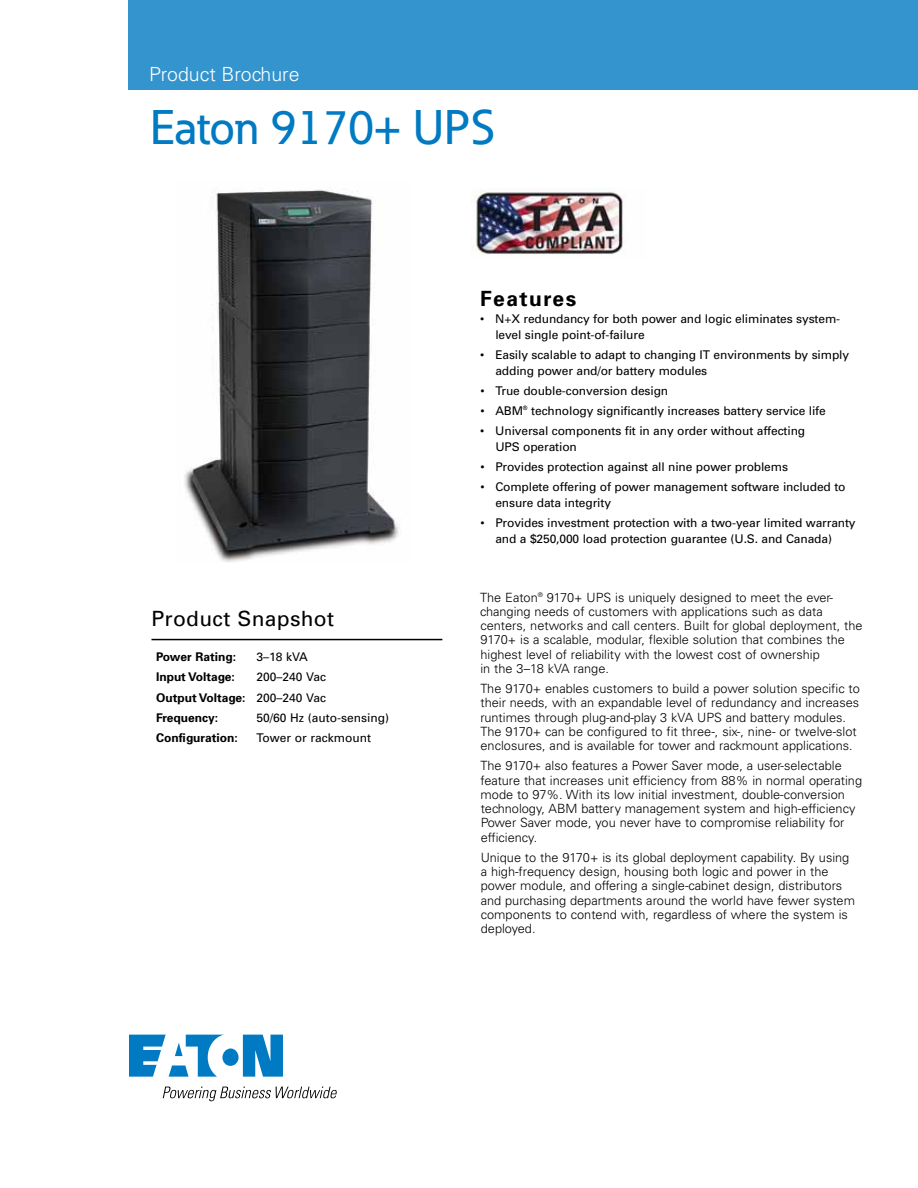
<style>
.page{position:relative;width:918px;height:1188px;background:#fff}
.page>*{position:absolute;margin:0;border:0;box-sizing:border-box;transform-origin:0 0}
.t1{font:500 48px "Eaton";color:#007ac2}
.t2{font:21px "Univers";letter-spacing:.015em;color:#000}
.t3{font:700 21px "Univers";letter-spacing:.075em;color:#000}
.t4{font:300 19.5px "Univers";color:#fff}
.t5{font:300 12.75px/14.2px "Univers";color:#000}
.t6{font:12px/16.5px "Univers";letter-spacing:-.01em;color:#000}
.t7{font:700 12px/20.2px "Univers";color:#000;text-align:justify}
.s1{font-weight:400}
</style>
<div class="page">
<div style="left:128px;top:0;width:790px;height:90px;background:#3394ce"></div>
<hr style="left:152px;top:639px;width:290px;height:1px;background:#000">
<img style="left:184px;top:189px;width:215px;height:373px">
<img style="left:471px;top:188px;width:153px;height:67px">
<svg style="left:129px;top:1035px;width:154px;height:42px"></svg>
<svg style="left:163px;top:1087px;width:174px;height:14px"></svg>
<h3 class="t4" style="left:149px;top:62px;width:152px">Product Brochure</h3>
<h1 class="t1" style="left:150px;top:98px;width:346px">Eaton 9170+ UPS</h1>
<h2 class="t2" style="left:152px;top:606px;width:184px">Product Snapshot</h2>
<p class="t7" style="left:156px;top:647px;width:82px">Power Rating:</p>
<p class="t6" style="left:256px;top:649px;width:53px">3–18 kVA</p>
<p class="t7" style="left:156px;top:667px;width:80px">Input Voltage:</p>
<p class="t7" style="left:156px;top:667px;width:172px;text-indent:100px"><span class="s1">200–240 Vac </span>Output Voltage: <span class="s1">200–240 Vac </span>Frequency:</p>
<p class="t6" style="left:256px;top:710px;width:134px">50/60 Hz (auto-sensing)</p>
<p class="t7" style="left:156px;top:728px;width:83px">Configuration:</p>
<p class="t6" style="left:256px;top:730px;width:116px">Tower or rackmount</p>
<h2 class="t3" style="left:480px;top:286px;width:98px">Features</h2>
<p class="t6" style="left:495px;top:310px;width:346px;text-indent:-15px">• N+X redundancy for both power and logic eliminates system&shy;level single point-of-failure</p>
<p class="t6" style="left:495px;top:347px;width:355px;text-indent:-15px">• Easily scalable to adapt to changing IT environments by simply adding power and/or battery modules</p>
<p class="t6" style="left:480px;top:383px;width:189px">• True double-conversion design</p>
<p class="t6" style="left:480px;top:403px;width:347px">• ABM<sup>®</sup> technology significantly increases battery service life</p>
<p class="t6" style="left:495px;top:422px;width:311px;text-indent:-15px">• Universal components fit in any order without affecting<br>UPS operation</p>
<p class="t6" style="left:480px;top:458px;width:309px">• Provides protection against all nine power problems</p>
<p class="t6" style="left:495px;top:478px;width:352px;text-indent:-15px">• Complete offering of power management software included to ensure data integrity</p>
<p class="t6" style="left:495px;top:514px;width:362px;text-indent:-15px">• Provides investment protection with a two-year limited warranty and a $250,000 load protection guarantee (U.S. and Canada)</p>
<p class="t5" style="left:480px;top:590px;width:384px">The Eaton<sup>®</sup> 9170+ UPS is uniquely designed to meet the ever&shy;changing needs of customers with applications such as data centers, networks and call centers. Built for global deployment, the 9170+ is a scalable, modular, flexible solution that combines the highest level of reliability with the lowest cost of ownership<br>in the 3–18 kVA range.</p>
<p class="t5" style="left:480px;top:681px;width:381px">The 9170+ enables customers to build a power solution specific to their needs, with an expandable level of redundancy and increases runtimes through plug-and-play 3 kVA UPS and battery modules.<br>The 9170+ can be configured to fit three-, six-, nine- or twelve-slot enclosures, and is available for tower and rackmount applications.</p>
<p class="t5" style="left:481px;top:759px;width:383px">The 9170+ also features a Power Saver mode, a user-selectable feature that increases unit efficiency from 88% in normal operating mode to 97%. With its low initial investment, double-conversion technology, ABM battery management system and high-efficiency Power Saver mode, you never have to compromise reliability for efficiency.</p>
<p class="t5" style="left:481px;top:850px;width:376px">Unique to the 9170+ is its global deployment capability. By using a high-frequency design, housing both logic and power in the power module, and offering a single-cabinet design, distributors and purchasing departments around the world have fewer system components to contend with, regardless of where the system is deployed.</p>
</div>
